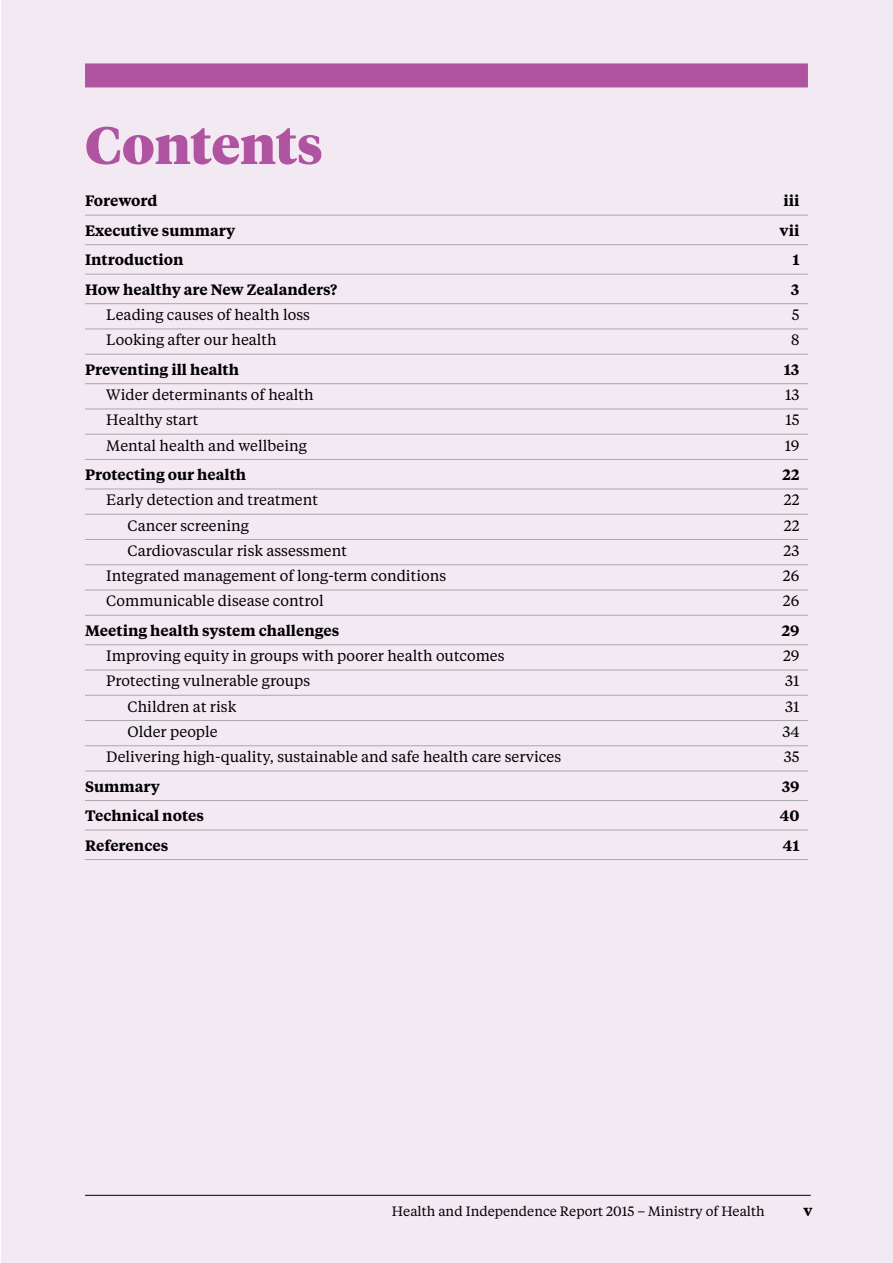
<style>
.page{position:relative;width:893px;height:1263px;background:#fff}
.page>*{position:absolute;margin:0;border:0;box-sizing:border-box;transform-origin:0 0}
.t1{font:900 52.5px "Tiempos Headline";color:#b053a0}
.t2{font:15px/25.2px "Tiempos Text";color:#000;text-align:justify}
.t3{font:600 15px/29.5px "Tiempos Text";color:#000;text-align:right}
.t4{font:13.5px "Tiempos Text";color:#000}
</style>
<div class="page">
<div style="left:1px;top:0;width:892px;height:1263px;background:#f2e9f3"></div>
<hr style="left:85px;top:1195px;width:726px;height:1px;background:#000">
<div style="left:85px;top:63px;width:723px;height:24px;background:#b053a0"></div>
<hr style="left:85px;top:215px;width:723px;height:1px;background:#a7a9ac">
<hr style="left:85px;top:244px;width:723px;height:1px;background:#a7a9ac">
<hr style="left:85px;top:274px;width:723px;height:1px;background:#a7a9ac">
<hr style="left:85px;top:303px;width:723px;height:1px;background:#a7a9ac">
<hr style="left:85px;top:329px;width:723px;height:1px;background:#a7a9ac">
<hr style="left:85px;top:354px;width:723px;height:1px;background:#a7a9ac">
<hr style="left:85px;top:383px;width:723px;height:1px;background:#a7a9ac">
<hr style="left:85px;top:409px;width:723px;height:1px;background:#a7a9ac">
<hr style="left:85px;top:434px;width:723px;height:1px;background:#a7a9ac">
<hr style="left:85px;top:459px;width:723px;height:1px;background:#a7a9ac">
<hr style="left:85px;top:489px;width:723px;height:1px;background:#a7a9ac">
<hr style="left:85px;top:514px;width:723px;height:1px;background:#a7a9ac">
<hr style="left:85px;top:539px;width:723px;height:1px;background:#a7a9ac">
<hr style="left:85px;top:564px;width:723px;height:1px;background:#a7a9ac">
<hr style="left:85px;top:590px;width:723px;height:1px;background:#a7a9ac">
<hr style="left:85px;top:615px;width:723px;height:1px;background:#a7a9ac">
<hr style="left:85px;top:644px;width:723px;height:1px;background:#a7a9ac">
<hr style="left:85px;top:670px;width:723px;height:1px;background:#a7a9ac">
<hr style="left:85px;top:695px;width:723px;height:1px;background:#a7a9ac">
<hr style="left:85px;top:720px;width:723px;height:1px;background:#a7a9ac">
<hr style="left:85px;top:745px;width:723px;height:1px;background:#a7a9ac">
<hr style="left:85px;top:771px;width:723px;height:1px;background:#a7a9ac">
<hr style="left:85px;top:800px;width:723px;height:1px;background:#a7a9ac">
<hr style="left:85px;top:830px;width:723px;height:1px;background:#a7a9ac">
<hr style="left:85px;top:859px;width:723px;height:1px;background:#a7a9ac">
<h1 class="t1" style="left:85px;top:109px;width:239px">Contents</h1>
<p class="t3" style="left:85px;top:185px;width:74px">Foreword</p>
<p class="t3" style="left:85px;top:215px;width:152px">Executive summary</p>
<p class="t3" style="left:85px;top:244px;width:100px">Introduction</p>
<p class="t3" style="left:85px;top:274px;width:254px">How healthy are New Zealanders?</p>
<p class="t2" style="left:106px;top:301px;width:205px">Leading causes of health loss</p>
<p class="t2" style="left:106px;top:327px;width:172px">Looking after our health</p>
<p class="t3" style="left:85px;top:354px;width:156px">Preventing ill health</p>
<p class="t2" style="left:106px;top:381px;width:209px">Wider determinants of health</p>
<p class="t2" style="left:106px;top:407px;width:94px">Healthy start</p>
<p class="t2" style="left:106px;top:432px;width:202px">Mental health and wellbeing</p>
<p class="t3" style="left:85px;top:459px;width:163px">Protecting our health</p>
<p class="t2" style="left:106px;top:487px;width:213px">Early detection and treatment</p>
<p class="t2" style="left:128px;top:512px;width:123px">Cancer screening</p>
<p class="t2" style="left:128px;top:537px;width:221px">Cardiovascular risk assessment</p>
<p class="t2" style="left:106px;top:562px;width:341px">Integrated management of long-term conditions</p>
<p class="t2" style="left:106px;top:588px;width:219px">Communicable disease control</p>
<p class="t3" style="left:85px;top:615px;width:256px">Meeting health system challenges</p>
<p class="t2" style="left:106px;top:642px;width:400px">Improving equity in groups with poorer health outcomes</p>
<p class="t2" style="left:106px;top:668px;width:205px">Protecting vulnerable groups</p>
<p class="t2" style="left:128px;top:693px;width:110px">Children at risk</p>
<p class="t2" style="left:128px;top:718px;width:92px">Older people</p>
<p class="t2" style="left:106px;top:743px;width:456px">Delivering high-quality, sustainable and safe health care services</p>
<p class="t3" style="left:85px;top:771px;width:76px">Summary</p>
<p class="t3" style="left:85px;top:800px;width:121px">Technical notes</p>
<p class="t3" style="left:85px;top:830px;width:85px">References</p>
<p class="t3" style="left:780px;top:185px;width:21px">iii vii<br>1<br>3</p>
<p class="t2" style="left:791px;top:301px;width:10px">5<br>8</p>
<p class="t3" style="left:784px;top:354px;width:17px">13</p>
<p class="t2" style="left:785px;top:381px;width:16px">13<br>15<br>19</p>
<p class="t3" style="left:782px;top:459px;width:18px">22</p>
<p class="t2" style="left:783px;top:487px;width:18px">22<br>22<br>23<br>26<br>26</p>
<p class="t3" style="left:782px;top:615px;width:19px">29</p>
<p class="t2" style="left:782px;top:642px;width:18px">29<br>31<br>31<br>34<br>35</p>
<p class="t3" style="left:780px;top:771px;width:21px;text-align:justify">39<br>40<br>41</p>
<p class="t4" style="left:392px;top:1202px;width:374px">Health and Independence Report 2015 – Ministry of Health</p>
<p class="t3" style="left:803px;top:1195px;width:11px">v</p>
</div>
